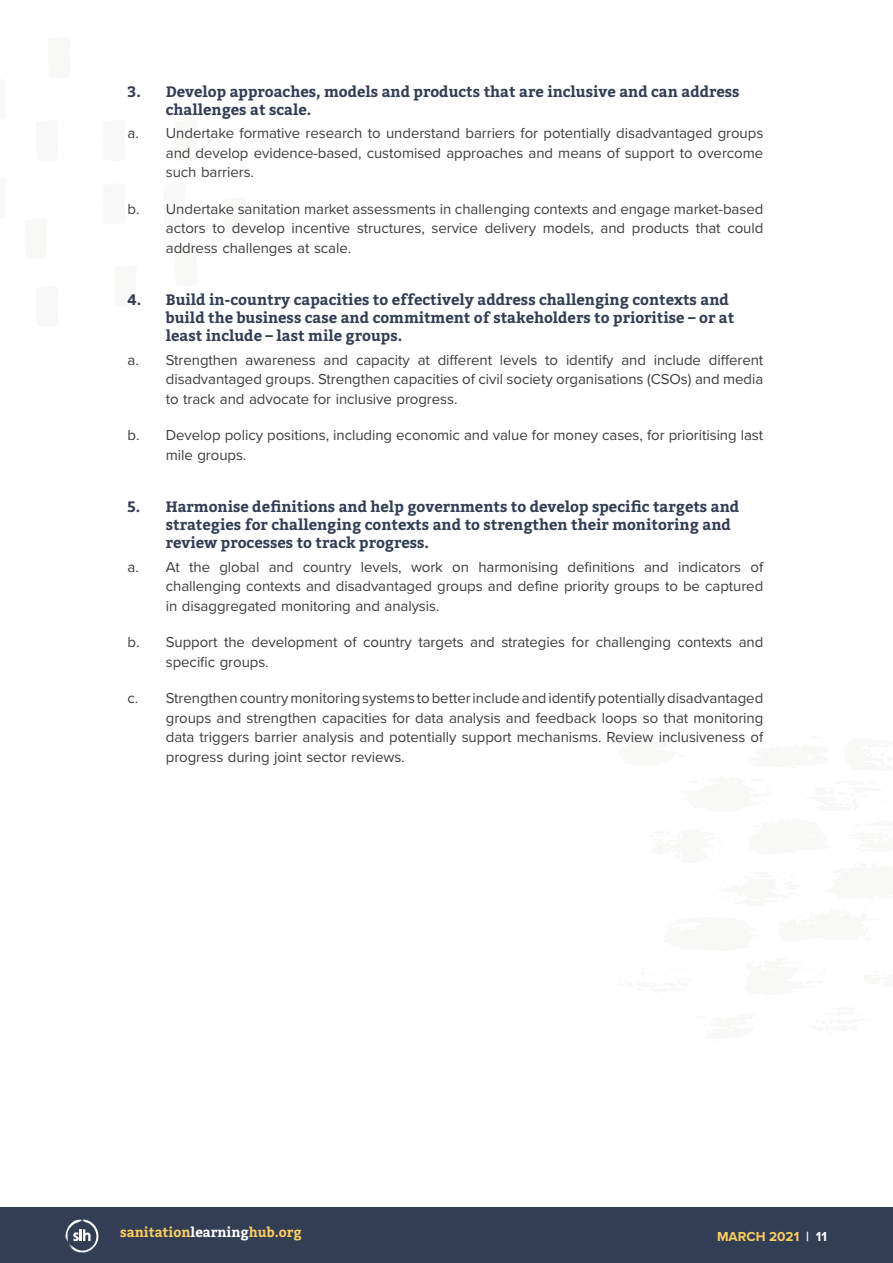
<style>
.page{position:relative;width:893px;height:1263px;background:#fff}
.page>*{position:absolute;margin:0;border:0;box-sizing:border-box;transform-origin:0 0}
.t1{font:15px/19.5px "Proxima Nova";letter-spacing:-.005em;color:#3e3e3f;text-align:justify}
.H3_-_Third_Title{font:700 15px/18px "Bitter";color:#323e54}
.t2{font:700 13.5px "Bitter";color:#fecd60}
.t3{font:700 13.5px "Proxima Nova";color:#fecd60}
.s1{color:#fff}
</style>
<div class="page">
<div style="left:0;top:1208px;width:893px;height:55px;background:#323e54"></div>
<svg style="left:65px;top:1219px;width:33px;height:34px"></svg>
<p class="H3_-_Third_Title" style="left:166px;top:82px;width:575px;text-indent:-38px">3. Develop approaches, models and products that are inclusive and can address challenges at scale.</p>
<p class="t1" style="left:166px;top:123px;width:599px;text-indent:-38px">a. Undertake formative research to understand barriers for potentially disadvantaged groups and develop evidence-based, customised approaches and means of support to overcome such barriers.</p>
<p class="t1" style="left:166px;top:199px;width:599px;text-indent:-38px">b. Undertake sanitation market assessments in challenging contexts and engage market-based actors to develop incentive structures, service delivery models, and products that could address challenges at scale.</p>
<p class="H3_-_Third_Title" style="left:166px;top:291px;width:570px;text-indent:-38px">4. Build in-country capacities to effectively address challenging contexts and build the business case and commitment of stakeholders to prioritise – or at least include – last mile groups.</p>
<p class="t1" style="left:166px;top:349px;width:599px;text-indent:-38px">a. Strengthen awareness and capacity at different levels to identify and include different disadvantaged groups. Strengthen capacities of civil society organisations (CSOs) and media to track and advocate for inclusive progress.</p>
<p class="t1" style="left:166px;top:425px;width:599px;text-indent:-38px">b. Develop policy positions, including economic and value for money cases, for prioritising last mile groups.</p>
<p class="H3_-_Third_Title" style="left:166px;top:498px;width:575px;text-indent:-38px">5. Harmonise definitions and help governments to develop specific targets and strategies for challenging contexts and to strengthen their monitoring and review processes to track progress.</p>
<p class="t1" style="left:166px;top:556px;width:599px;text-indent:-38px">a. At the global and country levels, work on harmonising definitions and indicators of challenging contexts and disadvantaged groups and define priority groups to be captured in disaggregated monitoring and analysis.</p>
<p class="t1" style="left:166px;top:632px;width:599px;text-indent:-38px">b. Support the development of country targets and strategies for challenging contexts and specific groups.</p>
<p class="t1" style="left:166px;top:688px;width:599px;text-indent:-38px">c. Strengthen country monitoring systems to better include and identify potentially disadvantaged groups and strengthen capacities for data analysis and feedback loops so that monitoring data triggers barrier analysis and potentially support mechanisms. Review inclusiveness of progress during joint sector reviews.</p>
<p class="t2" style="left:120px;top:1224px;width:183px">sanitation<span class="s1">learning</span>hub.org</p>
<p class="t3" style="left:717px;top:1227px;width:112px">MARCH 2021 <span class="s1">| 11</span></p>
</div>
